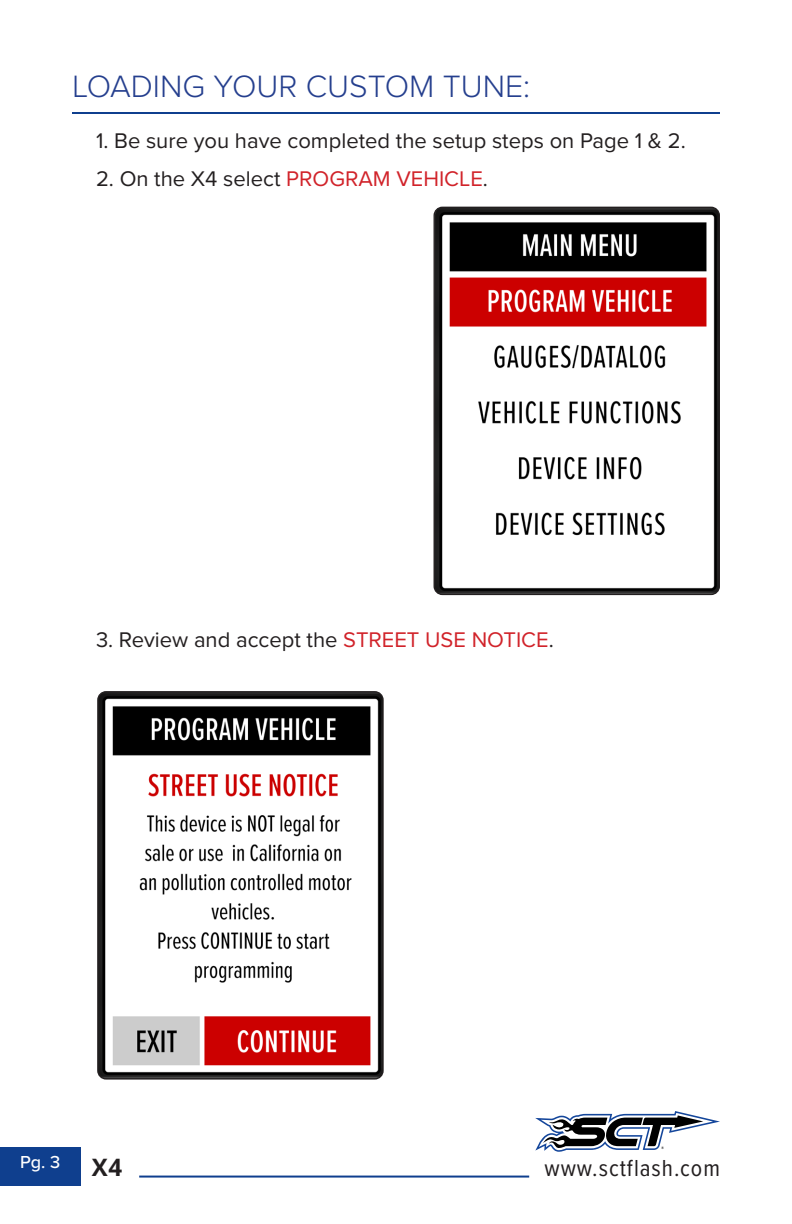
<style>
.page{position:relative;width:792px;height:1224px;background:#fff}
.page>*{position:absolute;margin:0;border:0;box-sizing:border-box;transform-origin:0 0}
.t1{font:300 32px "Proxima Nova";color:#253f8e}
.t2{font:24px "Proxima Nova Cond";letter-spacing:.04em;color:#231f20}
.t3{font:700 24px "Open Sans";color:#231f20}
.t4{font:22px "Proxima Nova";color:#231f20}
.t5{font:500 18px "Proxima Nova";color:#fff}
.s1{color:#d1232a}
</style>
<div class="page">
<hr style="left:139px;top:1176px;width:390px;height:2px;background:#0f3f8e">
<hr style="left:72px;top:112px;width:648px;height:2px;background:#0f3f8e">
<svg style="left:535px;top:1111px;width:185px;height:41px"></svg>
<div style="left:0;top:1147px;width:80px;height:39px;background:#0f3f8e"></div>
<img style="left:434px;top:207px;width:284px;height:386px">
<div style="left:434px;top:207px;width:286px;height:388px;border:1px solid #231f20;border-radius:8px"></div>
<img style="left:99px;top:693px;width:283px;height:385px">
<div style="left:97px;top:691px;width:287px;height:389px;border:1px solid #231f20;border-radius:8px"></div>
<p class="t1" style="left:72px;top:63px;width:460px">LOADING YOUR CUSTOM TUNE:</p>
<p class="t4" style="left:96px;top:124px;width:591px">1. Be sure you have completed the setup steps on Page 1 &amp; 2.</p>
<p class="t4" style="left:96px;top:162px;width:393px">2. On the X4 select <span class="s1">PROGRAM VEHICLE</span>.</p>
<p class="t4" style="left:96px;top:623px;width:459px">3. Review and accept the <span class="s1">STREET USE NOTICE</span>.</p>
<p class="t5" style="left:20px;top:1148px;width:41px">Pg. 3</p>
<p class="t3" style="left:92px;top:1151px;width:32px">X4</p>
<p class="t2" style="left:544px;top:1150px;width:177px">www.sctflash.com</p>
</div>
